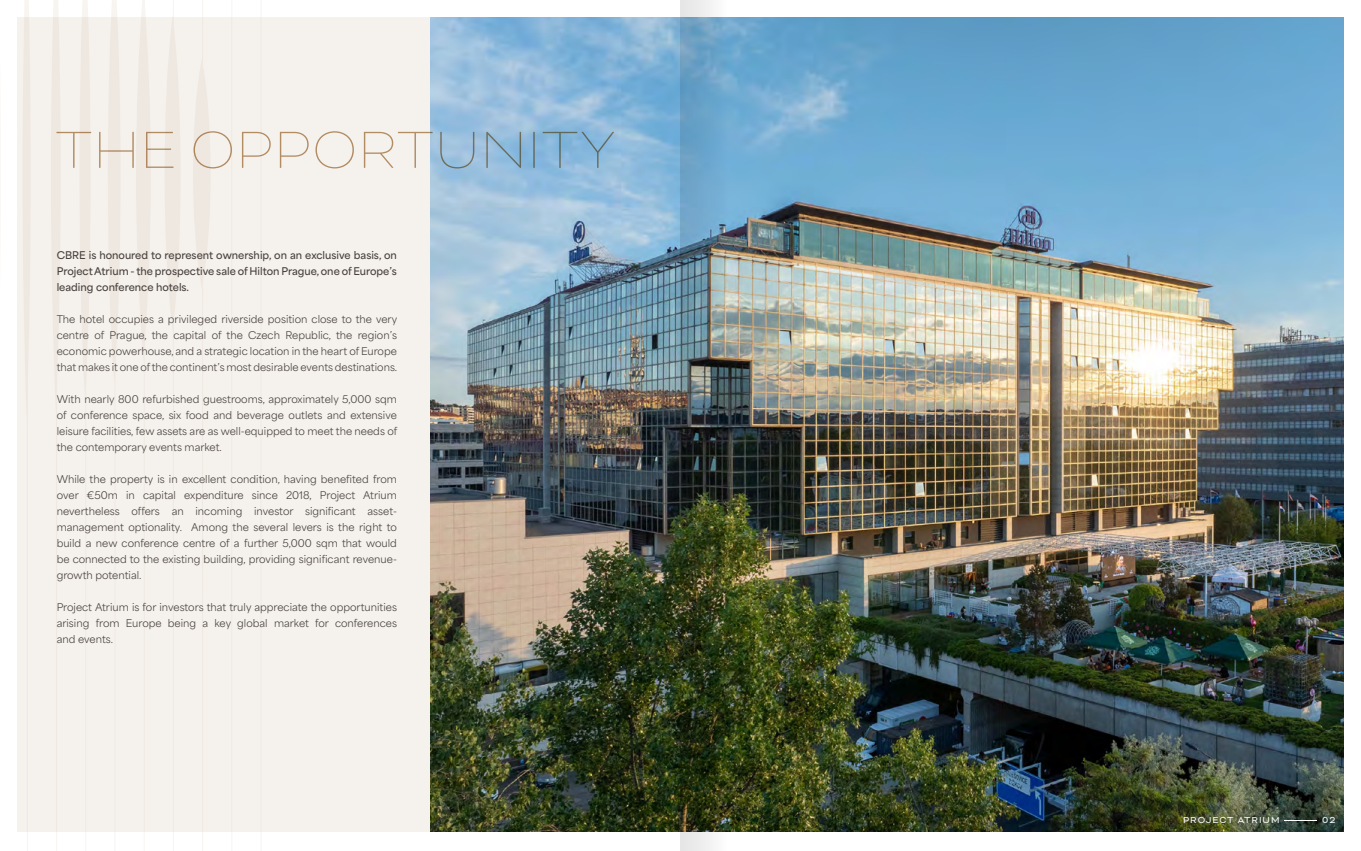
<style>
.page{position:relative;width:1361px;height:851px;background:#fff}
.page>*{position:absolute;margin:0;border:0;box-sizing:border-box;transform-origin:0 0}
.t1{font:100 60px "Bicyclette";color:#ba946b}
.t2{font:10px/16px "Area Normal";color:#49413e;text-align:justify}
.t3{font:600 10px/16px "Area Normal";color:#49413e;text-align:justify}
.t4{font:10px "Bicyclette";letter-spacing:.1em;color:#fff}
</style>
<div class="page">
<div style="left:17px;top:17px;width:414px;height:814px;background:#f5f2ee"></div>
<hr style="left:27px;top:0;width:1px;height:850px;background:#b9946c">
<hr style="left:56px;top:0;width:1px;height:850px;background:#b9946c">
<hr style="left:85px;top:0;width:1px;height:850px;background:#b9946c">
<hr style="left:115px;top:0;width:1px;height:850px;background:#b9946c">
<hr style="left:144px;top:0;width:1px;height:850px;background:#b9946c">
<hr style="left:173px;top:0;width:1px;height:850px;background:#b9946c">
<hr style="left:202px;top:0;width:1px;height:850px;background:#b9946c">
<hr style="left:231px;top:0;width:1px;height:850px;background:#b9946c">
<hr style="left:261px;top:0;width:1px;height:850px;background:#b9946c">
<svg style="left:23px;top:0;width:7px;height:423px"></svg>
<svg style="left:51px;top:0;width:9px;height:413px"></svg>
<svg style="left:80px;top:0;width:10px;height:401px"></svg>
<svg style="left:108px;top:0;width:12px;height:384px"></svg>
<svg style="left:136px;top:0;width:15px;height:362px"></svg>
<div style="left:164px;top:15px;width:17px;height:317px;background:linear-gradient(to bottom,#f0eae3,#f0eae3);border-radius:50%"></div>
<div style="left:193px;top:58px;width:18px;height:230px;background:linear-gradient(to bottom,#f0eae3,#f0eae3);border-radius:50%"></div>
<img style="left:431px;top:17px;width:913px;height:814px">
<img style="left:680px;top:0;width:49px;height:850px">
<h1 class="t1" style="left:55px;top:115px;width:563px">THE OPPORTUNITY</h1>
<p class="t3" style="left:57px;top:246px;width:342px">CBRE is honoured to represent ownership, on an exclusive basis, on Project Atrium - the prospective sale of Hilton Prague, one of Europe’s leading conference hotels.</p>
<p class="t2" style="left:57px;top:310px;width:342px">The hotel occupies a privileged riverside position close to the very centre of Prague, the capital of the Czech Republic, the region’s economic powerhouse, and a strategic location in the heart of Europe that makes it one of the continent’s most desirable events destinations.</p>
<p class="t2" style="left:57px;top:390px;width:342px">With nearly 800 refurbished guestrooms, approximately 5,000 sqm of conference space, six food and beverage outlets and extensive leisure facilities, few assets are as well-equipped to meet the needs of the contemporary events market.</p>
<p class="t2" style="left:57px;top:470px;width:342px">While the property is in excellent condition, having benefited from over €50m in capital expenditure since 2018, Project Atrium nevertheless offers an incoming investor significant asset&shy;management optionality. Among the several levers is the right to build a new conference centre of a further 5,000 sqm that would be connected to the existing building, providing significant revenue&shy;growth potential.</p>
<p class="t2" style="left:57px;top:598px;width:342px">Project Atrium is for investors that truly appreciate the opportunities arising from Europe being a key global market for conferences and events.</p>
<p class="t4" style="left:1183px;top:813px;width:154px">PROJECT ATRIUM–02</p>
</div>
